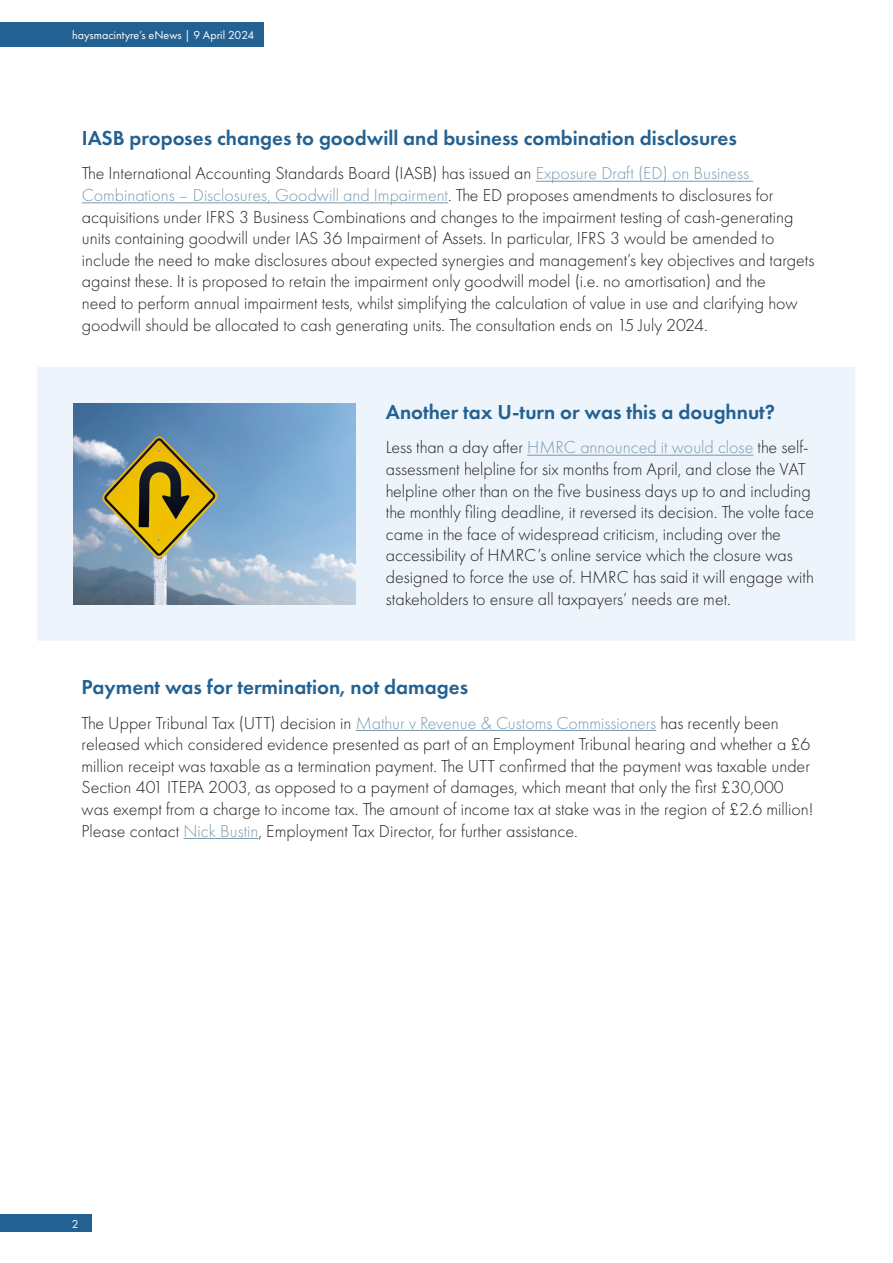
<style>
.page{position:relative;width:893px;height:1263px;background:#fff}
.page>*{position:absolute;margin:0;border:0;box-sizing:border-box;transform-origin:0 0}
.Article_title{font:600 21px "Futura PT";color:#236192}
.Body_copy{font:300 18px/21.6px "Futura PT";color:#231f20}
.t1{font:12px "Futura PT";color:#fff}
.s1{color:#7a99ac}
</style>
<div class="page">
<div style="left:0;top:23px;width:264px;height:24px;background:#236192"></div>
<div style="left:0;top:1215px;width:91px;height:17px;background:#236192"></div>
<hr style="left:536px;top:181px;width:217px;height:1px;background:#7a99ac">
<hr style="left:82px;top:202px;width:366px;height:1px;background:#7a99ac">
<div style="left:37px;top:367px;width:818px;height:274px;background:#eef4fb"></div>
<img style="left:73px;top:403px;width:282px;height:202px">
<hr style="left:527px;top:455px;width:226px;height:1px;background:#7a99ac">
<hr style="left:356px;top:730px;width:300px;height:1px;background:#7a99ac">
<hr style="left:183px;top:838px;width:75px;height:1px;background:#7a99ac">
<p class="t1" style="left:72px;top:28px;width:184px">haysmacintyre’s eNews | 9 April 2024</p>
<p class="Article_title" style="left:82px;top:125px;width:656px">IASB proposes changes to goodwill and business combination disclosures</p>
<p class="Body_copy" style="left:82px;top:163px;width:734px">The International Accounting Standards Board (IASB) has issued an <span class="s1">Exposure Draft (ED) on Business Combinations – Disclosures, Goodwill and Impairment</span>. The ED proposes amendments to disclosures for acquisitions under IFRS 3 Business Combinations and changes to the impairment testing of cash-generating units containing goodwill under IAS 36 Impairment of Assets. In particular, IFRS 3 would be amended to include the need to make disclosures about expected synergies and management’s key objectives and targets against these. It is proposed to retain the impairment only goodwill model (i.e. no amortisation) and the<br>need to perform annual impairment tests, whilst simplifying the calculation of value in use and clarifying how goodwill should be allocated to cash generating units. The consultation ends on 15 July 2024.</p>
<p class="Article_title" style="left:386px;top:399px;width:391px">Another tax U-turn or was this a doughnut?</p>
<p class="Body_copy" style="left:386px;top:437px;width:430px">Less than a day after <span class="s1">HMRC announced it would close</span> the self&shy;assessment helpline for six months from April, and close the VAT helpline other than on the five business days up to and including the monthly filing deadline, it reversed its decision. The volte face came in the face of widespread criticism, including over the accessibility of HMRC’s online service which the closure was designed to force the use of. HMRC has said it will engage with stakeholders to ensure all taxpayers’ needs are met.</p>
<p class="Article_title" style="left:82px;top:674px;width:388px">Payment was for termination, not damages</p>
<p class="Body_copy" style="left:82px;top:712px;width:733px">The Upper Tribunal Tax (UTT) decision in <span class="s1">Mathur v Revenue &amp; Customs Commissioners</span> has recently been released which considered evidence presented as part of an Employment Tribunal hearing and whether a £6 million receipt was taxable as a termination payment. The UTT confirmed that the payment was taxable under Section 401 ITEPA 2003, as opposed to a payment of damages, which meant that only the first £30,000 was exempt from a charge to income tax. The amount of income tax at stake was in the region of £2.6 million!<br>Please contact <span class="s1">Nick Bustin</span>, Employment Tax Director, for further assistance.</p>
<p class="t1" style="left:72px;top:1217px;width:8px">2</p>
</div>
